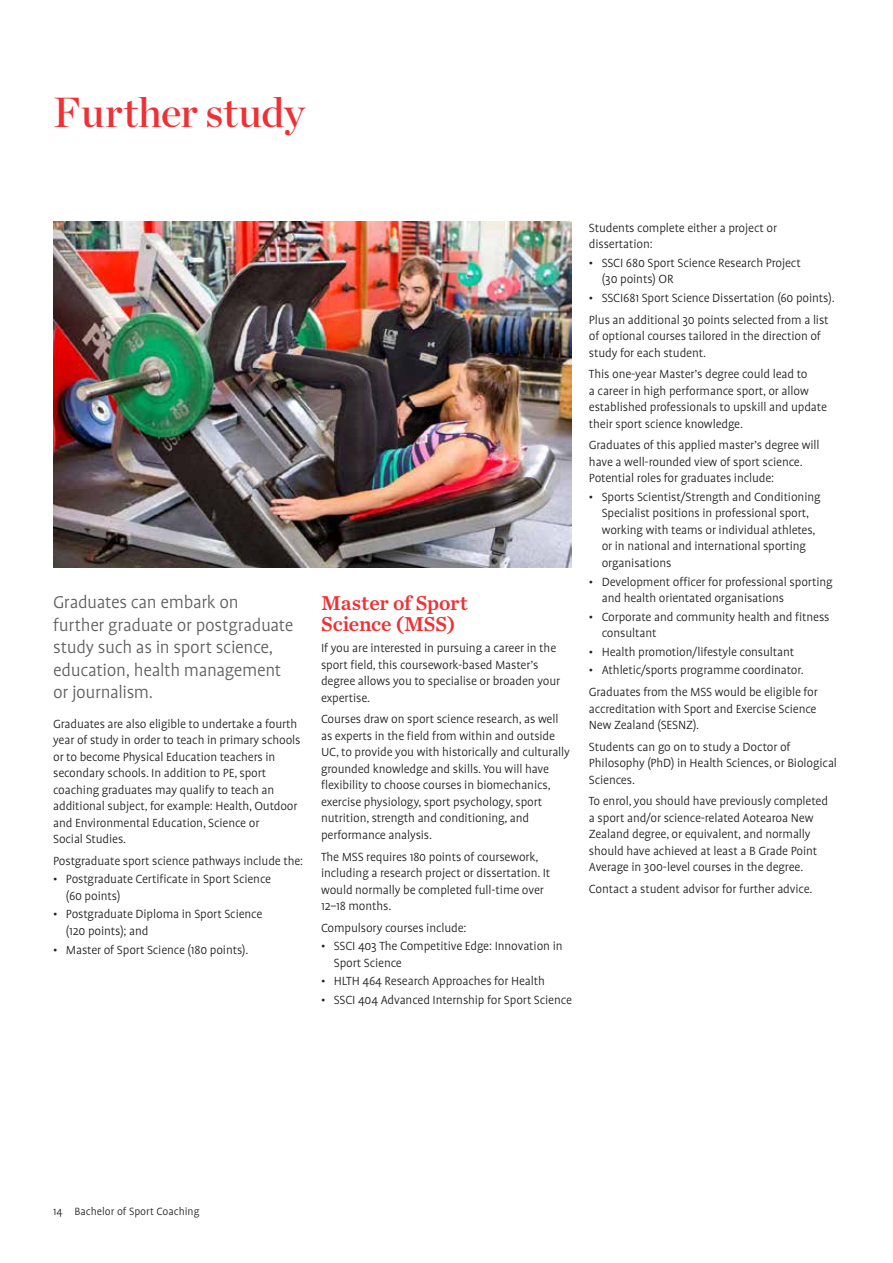
<style>
.page{position:relative;width:893px;height:1263px;background:#fff}
.page>*{position:absolute;margin:0;border:0;box-sizing:border-box;transform-origin:0 0}
.t1{font:42px "Chronicle Display Semi";color:#ee3135}
.t2{font:21px/21px "Chronicle Text G2 Semi";letter-spacing:-.005em;color:#ee3135}
.t3{font:300 19.5px/22.5px "Profile Pro";letter-spacing:-.02em;color:#5f6062}
.t4{font:300 13.5px/16.5px "Profile Pro";letter-spacing:-.01em;color:#231f20}
.t5{font:300 12px "Profile Pro";color:#231f20}
</style>
<div class="page">
<img style="left:53px;top:221px;width:518px;height:346px">
<h1 class="t1" style="left:53px;top:80px;width:253px">Further study</h1>
<h3 class="t3" style="left:53px;top:592px;width:242px">Graduates can embark on further graduate or postgraduate study such as in sport science, education, health management or journalism.</h3>
<p class="t4" style="left:53px;top:716px;width:249px">Graduates are also eligible to undertake a fourth year of study in order to teach in primary schools or to become Physical Education teachers in secondary schools. In addition to PE, sport coaching graduates may qualify to teach an additional subject, for example: Health, Outdoor and Environmental Education, Science or<br>Social Studies.</p>
<p class="t4" style="left:53px;top:853px;width:252px">Postgraduate sport science pathways include the:</p>
<p class="t4" style="left:66px;top:871px;width:207px;text-indent:-13px">• Postgraduate Certificate in Sport Science (60 points)</p>
<p class="t4" style="left:66px;top:906px;width:198px;text-indent:-13px">• Postgraduate Diploma in Sport Science (120 points); and</p>
<p class="t4" style="left:53px;top:942px;width:197px">• Master of Sport Science (180 points).</p>
<h2 class="t2" style="left:321px;top:591px;width:149px">Master of Sport<br>Science (MSS)</h2>
<p class="t4" style="left:321px;top:641px;width:241px">If you are interested in pursuing a career in the sport field, this coursework-based Master’s degree allows you to specialise or broaden your expertise.</p>
<p class="t4" style="left:321px;top:712px;width:250px">Courses draw on sport science research, as well as experts in the field from within and outside UC, to provide you with historically and culturally grounded knowledge and skills. You will have flexibility to choose courses in biomechanics, exercise physiology, sport psychology, sport nutrition, strength and conditioning, and performance analysis.</p>
<p class="t4" style="left:321px;top:849px;width:231px">The MSS requires 180 points of coursework, including a research project or dissertation. It would normally be completed full-time over 12–18 months.</p>
<p class="t4" style="left:321px;top:920px;width:147px">Compulsory courses include:</p>
<p class="t4" style="left:334px;top:938px;width:230px;text-indent:-13px">• SSCI 403 The Competitive Edge: Innovation in<br>Sport Science</p>
<p class="t4" style="left:321px;top:974px;width:225px">• HLTH 464 Research Approaches for Health</p>
<p class="t4" style="left:321px;top:992px;width:252px">• SSCI 404 Advanced Internship for Sport Science</p>
<p class="t4" style="left:589px;top:220px;width:190px">Students complete either a project or dissertation:</p>
<p class="t4" style="left:602px;top:255px;width:201px;text-indent:-13px">• SSCI 680 Sport Science Research Project (30 points) OR</p>
<p class="t4" style="left:589px;top:288px;width:247px;line-height:21.6px">• SSCI681 Sport Science Dissertation (60 points).<br>Plus an additional 30 points selected from a list</p>
<p class="t4" style="left:589px;top:328px;width:234px">of optional courses tailored in the direction of study for each student.</p>
<p class="t4" style="left:589px;top:366px;width:239px">This one-year Master’s degree could lead to<br>a career in high performance sport, or allow established professionals to upskill and update their sport science knowledge.</p>
<p class="t4" style="left:589px;top:437px;width:232px">Graduates of this applied master’s degree will have a well-rounded view of sport science.<br>Potential roles for graduates include:</p>
<p class="t4" style="left:602px;top:489px;width:220px;text-indent:-13px">• Sports Scientist/Strength and Conditioning Specialist positions in professional sport, working with teams or individual athletes, or in national and international sporting organisations</p>
<p class="t4" style="left:602px;top:574px;width:232px;text-indent:-13px">• Development officer for professional sporting and health orientated organisations</p>
<p class="t4" style="left:602px;top:609px;width:229px;text-indent:-13px">• Corporate and community health and fitness consultant</p>
<p class="t4" style="left:589px;top:644px;width:207px">• Health promotion/lifestyle consultant</p>
<p class="t4" style="left:589px;top:660px;width:230px;line-height:21.6px">• Athletic/sports programme coordinator.<br>Graduates from the MSS would be eligible for</p>
<p class="t4" style="left:589px;top:701px;width:229px">accreditation with Sport and Exercise Science<br>New Zealand (SESNZ).</p>
<p class="t4" style="left:589px;top:739px;width:250px">Students can go on to study a Doctor of<br>Philosophy (PhD) in Health Sciences, or Biological<br>Sciences.</p>
<p class="t4" style="left:589px;top:793px;width:241px">To enrol, you should have previously completed a sport and/or science-related Aotearoa New Zealand degree, or equivalent, and normally should have achieved at least a B Grade Point Average in 300-level courses in the degree.</p>
<p class="t4" style="left:589px;top:881px;width:225px">Contact a student advisor for further advice.</p>
<p class="t5" style="left:53px;top:1205px;width:148px">14 Bachelor of Sport Coaching</p>
</div>
